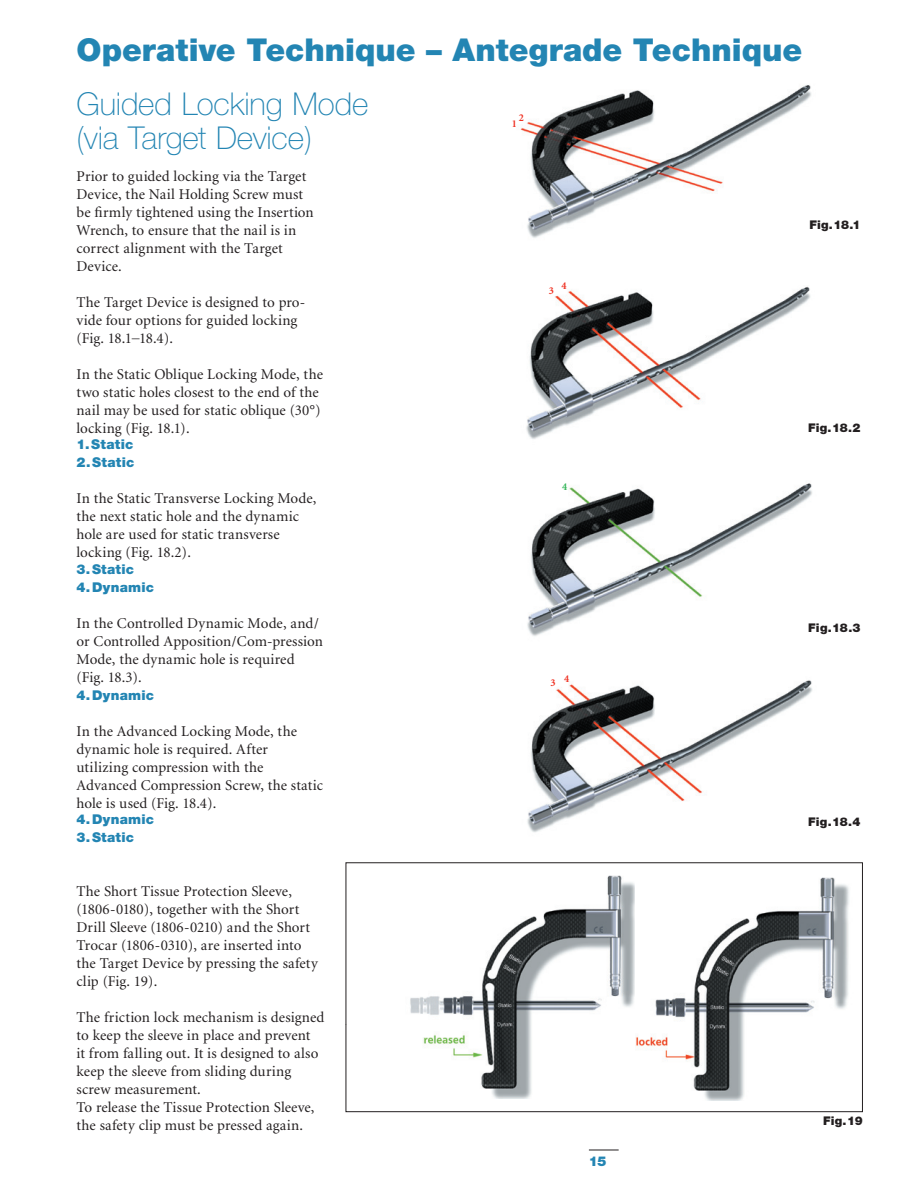
<style>
.page{position:relative;width:918px;height:1188px;background:#fff}
.page>*{position:absolute;margin:0;border:0;box-sizing:border-box;transform-origin:0 0}
.t1{font:900 31.5px "Helvetica Neue";color:#2385b3}
.t2{font:100 31.5px/34.5px "Helvetica Neue";letter-spacing:-.005em;color:#2385b3}
.t3{font:15px/18px "Minion";letter-spacing:.005em;color:#231f20}
.t4{font:900 13.5px/18px "Helvetica Neue";letter-spacing:.015em;color:#2385b3}
.t5{font:900 12px "Helvetica Neue";letter-spacing:.01em;color:#231f20}
.t6{font:700 10.5px "Minion";color:#ef3122}
.t7{font:700 10.5px "Minion";color:#32b457}
</style>
<div class="page">
<img style="left:527px;top:680px;width:285px;height:152px">
<img style="left:527px;top:483px;width:285px;height:153px">
<img style="left:526px;top:286px;width:285px;height:153px">
<img style="left:520px;top:85px;width:291px;height:153px">
<svg style="left:345px;top:862px;width:518px;height:250px"></svg>
<hr style="left:589px;top:1150px;width:30px;height:1px;background:#231f20">
<h1 class="t1" style="left:77px;top:31px;width:727px">Operative Technique – Antegrade Technique</h1>
<h1 class="t2" style="left:77px;top:86px;width:293px">Guided Locking Mode (via Target Device)</h1>
<p class="t3" style="left:77px;top:168px;width:239px">Prior to guided locking via the Target<br>Device, the Nail Holding Screw must be firmly tightened using the Insertion<br>Wrench, to ensure that the nail is in correct alignment with the Target<br>Device.</p>
<p class="t3" style="left:77px;top:294px;width:230px">The Target Device is designed to pro&shy;vide four options for guided locking (Fig. 18.1−18.4).</p>
<p class="t3" style="left:77px;top:366px;width:248px">In the Static Oblique Locking Mode, the two static holes closest to the end of the nail may be used for static oblique (30°) locking (Fig. 18.1).</p>
<p class="t4" style="left:77px;top:435px;width:59px">1.Static<br>2.Static</p>
<p class="t3" style="left:77px;top:490px;width:241px">In the Static Transverse Locking Mode, the next static hole and the dynamic hole are used for static transverse locking (Fig. 18.2).</p>
<p class="t4" style="left:77px;top:560px;width:79px">3.Static<br>4.Dynamic</p>
<p class="t3" style="left:77px;top:615px;width:248px">In the Controlled Dynamic Mode, and/ or Controlled Apposition/Com-pression<br>Mode, the dynamic hole is required (Fig. 18.3).</p>
<p class="t4" style="left:77px;top:686px;width:79px">4.Dynamic</p>
<p class="t3" style="left:77px;top:723px;width:248px">In the Advanced Locking Mode, the dynamic hole is required. After utilizing compression with the<br>Advanced Compression Screw, the static hole is used (Fig. 18.4).</p>
<p class="t4" style="left:77px;top:810px;width:79px">4.Dynamic<br>3.Static</p>
<p class="t3" style="left:77px;top:883px;width:243px">The Short Tissue Protection Sleeve, (1806-0180), together with the Short Drill Sleeve (1806-0210) and the Short Trocar (1806-0310), are inserted into the Target Device by pressing the safety clip (Fig. 19).</p>
<p class="t3" style="left:77px;top:1009px;width:249px">The friction lock mechanism is designed to keep the sleeve in place and prevent<br>it from falling out. It is designed to also keep the sleeve from sliding during screw measurement.<br>To release the Tissue Protection Sleeve, the safety clip must be pressed again.</p>
<p class="t6" style="left:519px;top:113px;width:7px">2</p>
<p class="t6" style="left:512px;top:119px;width:7px">1</p>
<p class="t6" style="left:549px;top:285px;width:7px">3</p>
<p class="t6" style="left:562px;top:280px;width:7px">4</p>
<p class="t7" style="left:562px;top:481px;width:7px">4</p>
<p class="t6" style="left:551px;top:678px;width:7px">3</p>
<p class="t6" style="left:564px;top:673px;width:7px">4</p>
<p class="t4" style="left:589px;top:1153px;width:19px">15</p>
<p class="t5" style="left:809px;top:218px;width:53px">Fig.18.1</p>
<p class="t5" style="left:808px;top:421px;width:54px">Fig.18.2</p>
<p class="t5" style="left:808px;top:620px;width:54px">Fig.18.3</p>
<p class="t5" style="left:808px;top:814px;width:54px">Fig.18.4</p>
<p class="t5" style="left:823px;top:1114px;width:41px">Fig.19</p>
</div>
